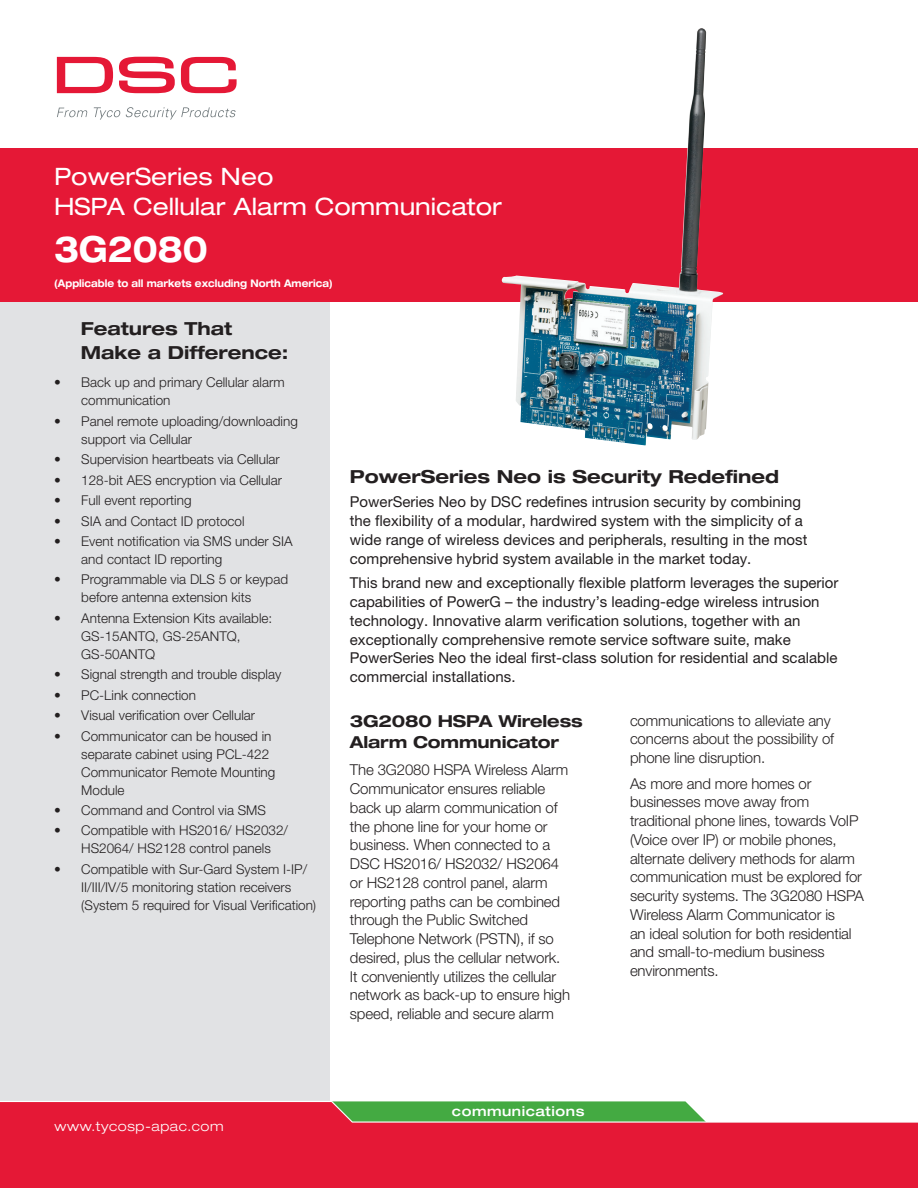
<style>
.page{position:relative;width:918px;height:1188px;background:#fff}
.page>*{position:absolute;margin:0;border:0;box-sizing:border-box;transform-origin:0 0}
.t1{font:700 expanded 36px "Helvetica Neue LT Std";color:#fff;scale:.85 1}
.t2{font:expanded 24px/30px "Helvetica Neue LT Std";color:#fff}
.t3{font:700 expanded 18px "Helvetica Neue LT Pro";color:#231f20}
.t4{font:700 expanded 18px/24px "Helvetica Neue LT Std";color:#231f20}
.t5{font:700 expanded 16.5px/21px "Helvetica Neue LT Std";letter-spacing:-.01em;color:#231f20}
.t6{font:300 15px/18.8px "Helvetica Neue LT Pro";letter-spacing:-.01em;color:#231f20}
.t7{font:15px/18.8px "Helvetica Neue LT Pro";color:#231f20}
.t8{font:300 13.5px/18px "Helvetica Neue LT Std";color:#231f20}
.t9{font:300 expanded 13.5px "Helvetica Neue LT Std";letter-spacing:.04em;color:#fff}
.t10{font:500 expanded 13.5px "Helvetica Neue LT Std";letter-spacing:.04em;color:#fff}
.t11{font:700 expanded 10.5px "Helvetica Neue LT Std";color:#fff;scale:.85 1}
</style>
<div class="page">
<div style="left:0;top:162px;width:329px;height:1026px;background:#e1e2e4"></div>
<div style="left:0;top:148px;width:918px;height:154px;background:#e51836"></div>
<svg style="left:0;top:1100px;width:918px;height:88px;background:#d83747"></svg>
<svg style="left:57px;top:57px;width:56px;height:36px"></svg>
<svg style="left:119px;top:57px;width:56px;height:36px"></svg>
<svg style="left:181px;top:57px;width:56px;height:36px"></svg>
<svg style="left:57px;top:108px;width:31px;height:9px"></svg>
<svg style="left:94px;top:107px;width:142px;height:13px"></svg>
<img style="left:502px;top:28px;width:222px;height:417px">
<h2 class="t2" style="left:54px;top:161px;width:449px">PowerSeries Neo<br>HSPA Cellular Alarm Communicator</h2>
<h1 class="t1" style="left:54px;top:226px;width:182px">3G2080</h1>
<p class="t11" style="left:54px;top:276px;width:330px">(Applicable to all markets excluding North America)</p>
<p class="t4" style="left:81px;top:316px;width:209px">Features That<br>Make a Difference:</p>
<p class="t8" style="left:81px;top:373px;width:205px;text-indent:-27px">• Back up and primary Cellular alarm communication</p>
<p class="t8" style="left:81px;top:412px;width:218px;text-indent:-27px">• Panel remote uploading/downloading support via Cellular</p>
<p class="t8" style="left:54px;top:450px;width:227px">• Supervision heartbeats via Cellular</p>
<p class="t8" style="left:54px;top:471px;width:229px">• 128-bit AES encryption via Cellular</p>
<p class="t8" style="left:54px;top:491px;width:139px">• Full event reporting</p>
<p class="t8" style="left:54px;top:512px;width:192px">• SIA and Contact ID protocol</p>
<p class="t8" style="left:81px;top:532px;width:213px;text-indent:-27px">• Event notification via SMS under SIA and contact ID reporting</p>
<p class="t8" style="left:81px;top:570px;width:208px;text-indent:-27px">• Programmable via DLS 5 or keypad before antenna extension kits</p>
<p class="t8" style="left:81px;top:609px;width:193px;text-indent:-27px">• Antenna Extension Kits available:<br>GS-15ANTQ, GS-25ANTQ,<br>GS-50ANTQ</p>
<p class="t8" style="left:54px;top:665px;width:229px">• Signal strength and trouble display</p>
<p class="t8" style="left:54px;top:686px;width:143px">• PC-Link connection</p>
<p class="t8" style="left:54px;top:706px;width:202px">• Visual verification over Cellular</p>
<p class="t8" style="left:81px;top:726px;width:196px;text-indent:-27px">• Communicator can be housed in separate cabinet using PCL-422<br>Communicator Remote Mounting<br>Module</p>
<p class="t8" style="left:54px;top:801px;width:213px">• Command and Control via SMS</p>
<p class="t8" style="left:81px;top:821px;width:208px;text-indent:-27px">• Compatible with HS2016/ HS2032/<br>HS2064/ HS2128 control panels</p>
<p class="t8" style="left:81px;top:860px;width:236px;text-indent:-27px">• Compatible with Sur-Gard System I-IP/<br>II/III/IV/5 monitoring station receivers (System 5 required for Visual Verification)</p>
<p class="t9" style="left:55px;top:1118px;width:171px">www.tycosp-apac.com</p>
<p class="t3" style="left:350px;top:465px;width:431px">PowerSeries Neo is Security Redefined</p>
<p class="t7" style="left:350px;top:492px;width:459px">PowerSeries Neo by DSC redefines intrusion security by combining the flexibility of a modular, hardwired system with the simplicity of a wide range of wireless devices and peripherals, resulting in the most comprehensive hybrid system available in the market today.</p>
<p class="t7" style="left:350px;top:573px;width:490px">This brand new and exceptionally flexible platform leverages the superior capabilities of PowerG – the industry’s leading-edge wireless intrusion technology. Innovative alarm verification solutions, together with an exceptionally comprehensive remote service software suite, make PowerSeries Neo the ideal first-class solution for residential and scalable commercial installations.</p>
<p class="t5" style="left:350px;top:710px;width:234px">3G2080 HSPA Wireless<br>Alarm Communicator</p>
<p class="t6" style="left:350px;top:760px;width:222px">The 3G2080 HSPA Wireless Alarm<br>Communicator ensures reliable back up alarm communication of the phone line for your home or business. When connected to a<br>DSC HS2016/ HS2032/ HS2064 or HS2128 control panel, alarm reporting paths can be combined through the Public Switched<br>Telephone Network (PSTN), if so desired, plus the cellular network.<br>It conveniently utilizes the cellular network as back-up to ensure high speed, reliable and secure alarm</p>
<p class="t10" style="left:452px;top:1102px;width:134px">communications</p>
<p class="t6" style="left:630px;top:710px;width:206px">communications to alleviate any concerns about the possibility of phone line disruption.</p>
<p class="t6" style="left:630px;top:773px;width:235px">As more and more homes or businesses move away from traditional phone lines, towards VoIP (Voice over IP) or mobile phones, alternate delivery methods for alarm communication must be explored for security systems. The 3G2080 HSPA<br>Wireless Alarm Communicator is<br>an ideal solution for both residential and small-to-medium business environments.</p>
</div>
